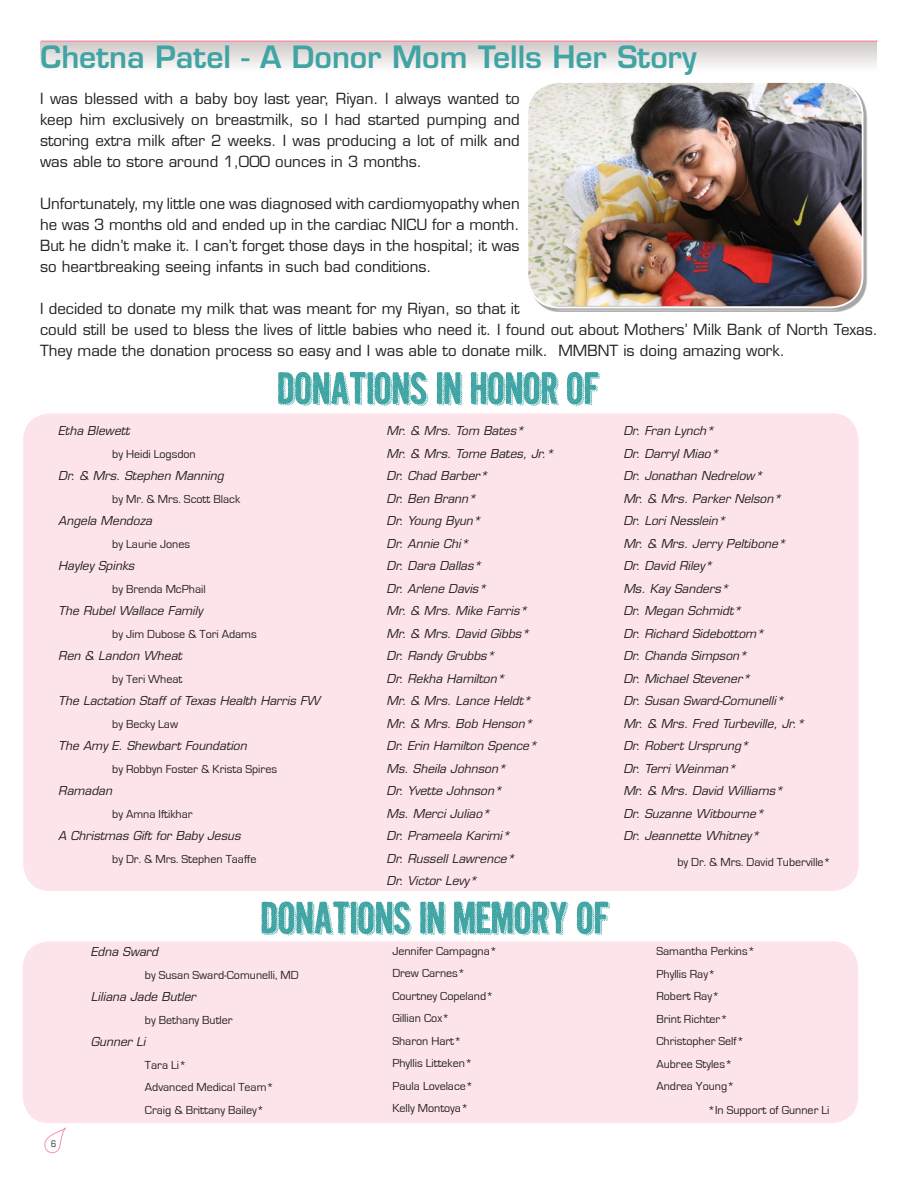
<style>
.page{position:relative;width:918px;height:1188px;background:#fff}
.page>*{position:absolute;margin:0;border:0;box-sizing:border-box;transform-origin:0 0}
.t1{font:600 30px "Eurostile";color:#3fa4a3}
.t2{font:15px/21px "Eurostile";color:#231f20;text-align:justify}
.t3{font:italic 12px/22.5px "Eurostile";color:#231f20}
.t4{font:12px/22.5px "Eurostile";color:#231f20}
.t5{font:condensed 9px "Eurostile";color:#231f20}
</style>
<div class="page">
<svg style="left:44px;top:1127px;width:22px;height:27px"></svg>
<div style="left:40px;top:42px;width:838px;height:36px;background:linear-gradient(to bottom,#d1cac8,#fff)"></div>
<hr style="left:40px;top:40px;width:838px;height:2px;background:#f494aa">
<div style="left:529px;top:84px;width:338px;height:228px;background:#231f20;opacity:.4"></div>
<img style="left:529px;top:84px;width:334px;height:222px">
<div style="left:526px;top:81px;width:337px;height:227px;border:2px solid #fff;border-radius:32px"></div>
<div style="left:23px;top:941px;width:835px;height:182px;background:#fce4ea;border-radius:27px"></div>
<div style="left:23px;top:413px;width:836px;height:478px;background:#fce4ea;border-radius:27px"></div>
<svg style="left:278px;top:372px;width:322px;height:34px"></svg>
<svg style="left:261px;top:901px;width:349px;height:34px"></svg>
<h1 class="t1" style="left:40px;top:38px;width:658px">Chetna Patel - A Donor Mom Tells Her Story</h1>
<p class="t2" style="left:40px;top:88px;width:481px">I was blessed with a baby boy last year, Riyan. I always wanted to keep him exclusively on breastmilk, so I had started pumping and storing extra milk after 2 weeks. I was producing a lot of milk and was able to store around 1,000 ounces in 3 months.</p>
<p class="t2" style="left:40px;top:193px;width:481px">Unfortunately, my little one was diagnosed with cardiomyopathy when he was 3 months old and ended up in the cardiac NICU for a month.<br>But he didn’t make it. I can’t forget those days in the hospital; it was so heartbreaking seeing infants in such bad conditions.</p>
<p class="t2" style="left:40px;top:298px;width:840px;text-align:left">I decided to donate my milk that was meant for my Riyan, so that it<br>could still be used to bless the lives of little babies who need it. I found out about Mothers’ Milk Bank of North Texas.<br>They made the donation process so easy and I was able to donate milk. MMBNT is doing amazing work.</p>
<p class="t3" style="left:58px;top:420px;width:73px">Etha Blewett</p>
<p class="t4" style="left:112px;top:443px;width:85px">by Heidi Logsdon</p>
<p class="t3" style="left:58px;top:465px;width:167px">Dr. &amp; Mrs. Stephen Manning</p>
<p class="t4" style="left:112px;top:488px;width:129px">by Mr. &amp; Mrs. Scott Black</p>
<p class="t3" style="left:58px;top:510px;width:95px">Angela Mendoza</p>
<p class="t4" style="left:112px;top:533px;width:79px">by Laurie Jones</p>
<p class="t3" style="left:58px;top:555px;width:78px">Hayley Spinks</p>
<p class="t4" style="left:112px;top:578px;width:95px">by Brenda McPhail</p>
<p class="t3" style="left:58px;top:600px;width:146px">The Rubel Wallace Family</p>
<p class="t4" style="left:112px;top:623px;width:146px">by Jim Dubose &amp; Tori Adams</p>
<p class="t3" style="left:58px;top:645px;width:125px">Ren &amp; Landon Wheat</p>
<p class="t4" style="left:112px;top:668px;width:72px">by Teri Wheat</p>
<p class="t3" style="left:58px;top:690px;width:263px">The Lactation Staff of Texas Health Harris FW</p>
<p class="t4" style="left:112px;top:713px;width:67px">by Becky Law</p>
<p class="t3" style="left:58px;top:735px;width:190px">The Amy E. Shewbart Foundation</p>
<p class="t4" style="left:112px;top:758px;width:166px">by Robbyn Foster &amp; Krista Spires</p>
<p class="t3" style="left:58px;top:780px;width:55px">Ramadan</p>
<p class="t4" style="left:112px;top:803px;width:82px">by Amna Iftikhar</p>
<p class="t3" style="left:58px;top:825px;width:184px">A Christmas Gift for Baby Jesus</p>
<p class="t4" style="left:112px;top:848px;width:146px">by Dr. &amp; Mrs. Stephen Taaffe</p>
<p class="t5" style="left:51px;top:1139px;width:7px">6</p>
<p class="t3" style="left:91px;top:941px;width:69px">Edna Sward</p>
<p class="t4" style="left:145px;top:964px;width:155px">by Susan Sward-Comunelli, MD</p>
<p class="t3" style="left:91px;top:986px;width:106px">Liliana Jade Butler</p>
<p class="t4" style="left:145px;top:1009px;width:89px">by Bethany Butler</p>
<p class="t3" style="left:91px;top:1031px;width:56px">Gunner Li</p>
<p class="t4" style="left:145px;top:1054px;width:131px">Tara Li*<br>Advanced Medical Team*<br>Craig &amp; Brittany Bailey*</p>
<p class="t3" style="left:387px;top:420px;width:169px">Mr. &amp; Mrs. Tom Bates*<br>Mr. &amp; Mrs. Tome Bates, Jr.*<br>Dr. Chad Barber*<br>Dr. Ben Brann*<br>Dr. Young Byun*<br>Dr. Annie Chi*<br>Dr. Dara Dallas*<br>Dr. Arlene Davis*<br>Mr. &amp; Mrs. Mike Farris*<br>Mr. &amp; Mrs. David Gibbs*<br>Dr. Randy Grubbs*<br>Dr. Rekha Hamilton*<br>Mr. &amp; Mrs. Lance Heldt*<br>Mr. &amp; Mrs. Bob Henson*<br>Dr. Erin Hamilton Spence*<br>Ms. Sheila Johnson*<br>Dr. Yvette Johnson*<br>Ms. Merci Juliao*<br>Dr. Prameela Karimi*<br>Dr. Russell Lawrence*<br>Dr. Victor Levy*</p>
<p class="t3" style="left:623px;top:420px;width:183px">Dr. Fran Lynch*<br>Dr. Darryl Miao*<br>Dr. Jonathan Nedrelow*<br>Mr. &amp; Mrs. Parker Nelson*<br>Dr. Lori Nesslein*<br>Mr. &amp; Mrs. Jerry Peltibone*<br>Dr. David Riley*<br>Ms. Kay Sanders*<br>Dr. Megan Schmidt*<br>Dr. Richard Sidebottom*<br>Dr. Chanda Simpson*<br>Dr. Michael Stevener*<br>Dr. Susan Sward-Comunelli*<br>Mr. &amp; Mrs. Fred Turbeville, Jr.*<br>Dr. Robert Ursprung*<br>Dr. Terri Weinman*<br>Mr. &amp; Mrs. David Williams*<br>Dr. Suzanne Witbourne*<br>Dr. Jeannette Whitney*</p>
<p class="t4" style="left:677px;top:851px;width:155px">by Dr. &amp; Mrs. David Tuberville*</p>
<p class="t4" style="left:392px;top:940px;width:106px">Jennifer Campagna*<br>Drew Carnes*<br>Courtney Copeland*<br>Gillian Cox*<br>Sharon Hart*<br>Phyllis Litteken*<br>Paula Lovelace*<br>Kelly Montoya*</p>
<p class="t4" style="left:656px;top:940px;width:100px">Samantha Perkins*<br>Phyllis Ray*<br>Robert Ray*<br>Brint Richter*<br>Christopher Self*<br>Aubree Styles*<br>Andrea Young*</p>
<p class="t4" style="left:708px;top:1099px;width:123px">*In Support of Gunner Li</p>
</div>
